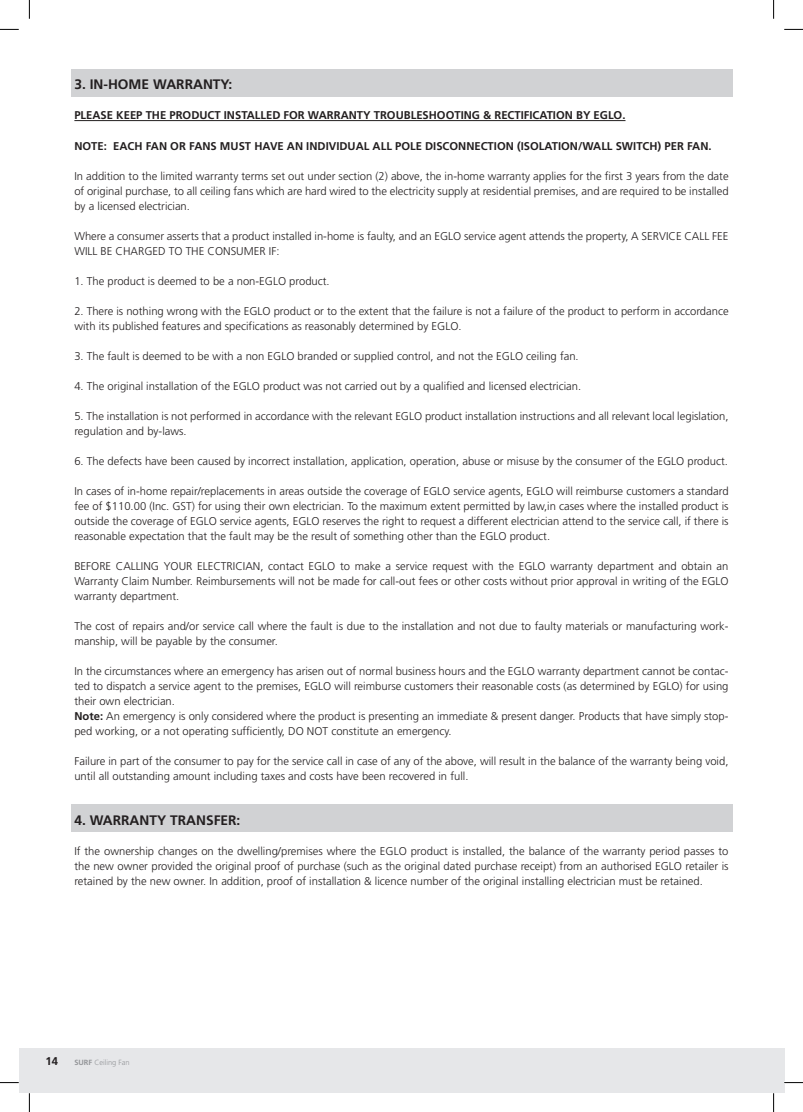
<style>
.page{position:relative;width:803px;height:1112px;background:#fff}
.page>*{position:absolute;margin:0;border:0;box-sizing:border-box;transform-origin:0 0}
.Überschrift{font:700 13.75px "Frutiger";color:#231f20}
.Fließtext{font:300 11.25px/15px "Frutiger";color:#231f20}
.Fließtext-2{font:700 11.25px "Frutiger";color:#231f20}
.t1{font:300 7.5px "Frutiger";color:#939598}
.s1{font-weight:700}
</style>
<div class="page">
<div style="left:19px;top:1047px;width:765px;height:45px;background:#e6e7e9"></div>
<div style="left:71px;top:69px;width:661px;height:27px;background:#d1d2d4"></div>
<hr style="left:74px;top:120px;width:551px;height:1px;background:#231f20">
<div style="left:71px;top:804px;width:661px;height:27px;background:#d1d2d4"></div>
<svg style="left:0;top:29px;width:19px;height:1px"></svg>
<svg style="left:784px;top:29px;width:19px;height:1px"></svg>
<svg style="left:29px;top:0;width:1px;height:19px"></svg>
<svg style="left:29px;top:1092px;width:1px;height:19px"></svg>
<svg style="left:773px;top:0;width:1px;height:19px"></svg>
<svg style="left:773px;top:1092px;width:1px;height:19px"></svg>
<p class="Überschrift" style="left:74px;top:77px;width:159px">3. IN-HOME WARRANTY:</p>
<p class="Fließtext-2" style="left:74px;top:109px;width:553px">PLEASE KEEP THE PRODUCT INSTALLED FOR WARRANTY TROUBLESHOOTING &amp; RECTIFICATION BY EGLO.</p>
<p class="Fließtext-2" style="left:74px;top:139px;width:639px">NOTE: EACH FAN OR FANS MUST HAVE AN INDIVIDUAL ALL POLE DISCONNECTION (ISOLATION/WALL SWITCH) PER FAN.</p>
<p class="Fließtext" style="left:74px;top:168px;width:656px;text-align:justify">In addition to the limited warranty terms set out under section (2) above, the in-home warranty applies for the first 3 years from the date of original purchase, to all ceiling fans which are hard wired to the electricity supply at residential premises, and are required to be installed by a licensed electrician.</p>
<p class="Fließtext" style="left:74px;top:228px;width:656px">Where a consumer asserts that a product installed in-home is faulty, and an EGLO service agent attends the property, A SERVICE CALL FEE<br>WILL BE CHARGED TO THE CONSUMER IF:</p>
<p class="Fließtext" style="left:74px;top:273px;width:257px">1. The product is deemed to be a non-EGLO product.</p>
<p class="Fließtext" style="left:74px;top:303px;width:656px">2. There is nothing wrong with the EGLO product or to the extent that the failure is not a failure of the product to perform in accordance with its published features and specifications as reasonably determined by EGLO.</p>
<p class="Fließtext" style="left:74px;top:348px;width:506px">3. The fault is deemed to be with a non EGLO branded or supplied control, and not the EGLO ceiling fan.</p>
<p class="Fließtext" style="left:74px;top:378px;width:508px">4. The original installation of the EGLO product was not carried out by a qualified and licensed electrician.</p>
<p class="Fließtext" style="left:74px;top:408px;width:656px">5. The installation is not performed in accordance with the relevant EGLO product installation instructions and all relevant local legislation, regulation and by-laws.</p>
<p class="Fließtext" style="left:74px;top:453px;width:655px">6. The defects have been caused by incorrect installation, application, operation, abuse or misuse by the consumer of the EGLO product.</p>
<p class="Fließtext" style="left:74px;top:483px;width:656px;text-align:justify">In cases of in-home repair/replacements in areas outside the coverage of EGLO service agents, EGLO will reimburse customers a standard fee of $110.00 (Inc. GST) for using their own electrician. To the maximum extent permitted by law,in cases where the installed product is outside the coverage of EGLO service agents, EGLO reserves the right to request a different electrician attend to the service call, if there is reasonable expectation that the fault may be the result of something other than the EGLO product.</p>
<p class="Fließtext" style="left:74px;top:558px;width:656px;text-align:justify">BEFORE CALLING YOUR ELECTRICIAN, contact EGLO to make a service request with the EGLO warranty department and obtain an Warranty Claim Number. Reimbursements will not be made for call-out fees or other costs without prior approval in writing of the EGLO warranty department.</p>
<p class="Fließtext" style="left:74px;top:618px;width:656px">The cost of repairs and/or service call where the fault is due to the installation and not due to faulty materials or manufacturing work&shy;manship, will be payable by the consumer.</p>
<p class="Fließtext" style="left:74px;top:663px;width:656px;text-align:justify">In the circumstances where an emergency has arisen out of normal business hours and the EGLO warranty department cannot be contac&shy;ted to dispatch a service agent to the premises, EGLO will reimburse customers their reasonable costs (as determined by EGLO) for using their own electrician.</p>
<p class="Fließtext" style="left:74px;top:708px;width:656px"><span class="s1">Note:</span> An emergency is only considered where the product is presenting an immediate &amp; present danger. Products that have simply stop&shy;ped working, or a not operating sufficiently, DO NOT constitute an emergency.</p>
<p class="Fließtext" style="left:74px;top:753px;width:655px">Failure in part of the consumer to pay for the service call in case of any of the above, will result in the balance of the warranty being void, until all outstanding amount including taxes and costs have been recovered in full.</p>
<p class="Überschrift" style="left:74px;top:812px;width:168px">4. WARRANTY TRANSFER:</p>
<p class="Fließtext" style="left:74px;top:843px;width:656px;text-align:justify">If the ownership changes on the dwelling/premises where the EGLO product is installed, the balance of the warranty period passes to the new owner provided the original proof of purchase (such as the original dated purchase receipt) from an authorised EGLO retailer is retained by the new owner. In addition, proof of installation &amp; licence number of the original installing electrician must be retained.</p>
<p class="Fließtext-2" style="left:46px;top:1054px;width:14px">14</p>
<p class="t1" style="left:74px;top:1058px;width:57px"><span class="s1">SURF</span> Ceiling Fan</p>
</div>
